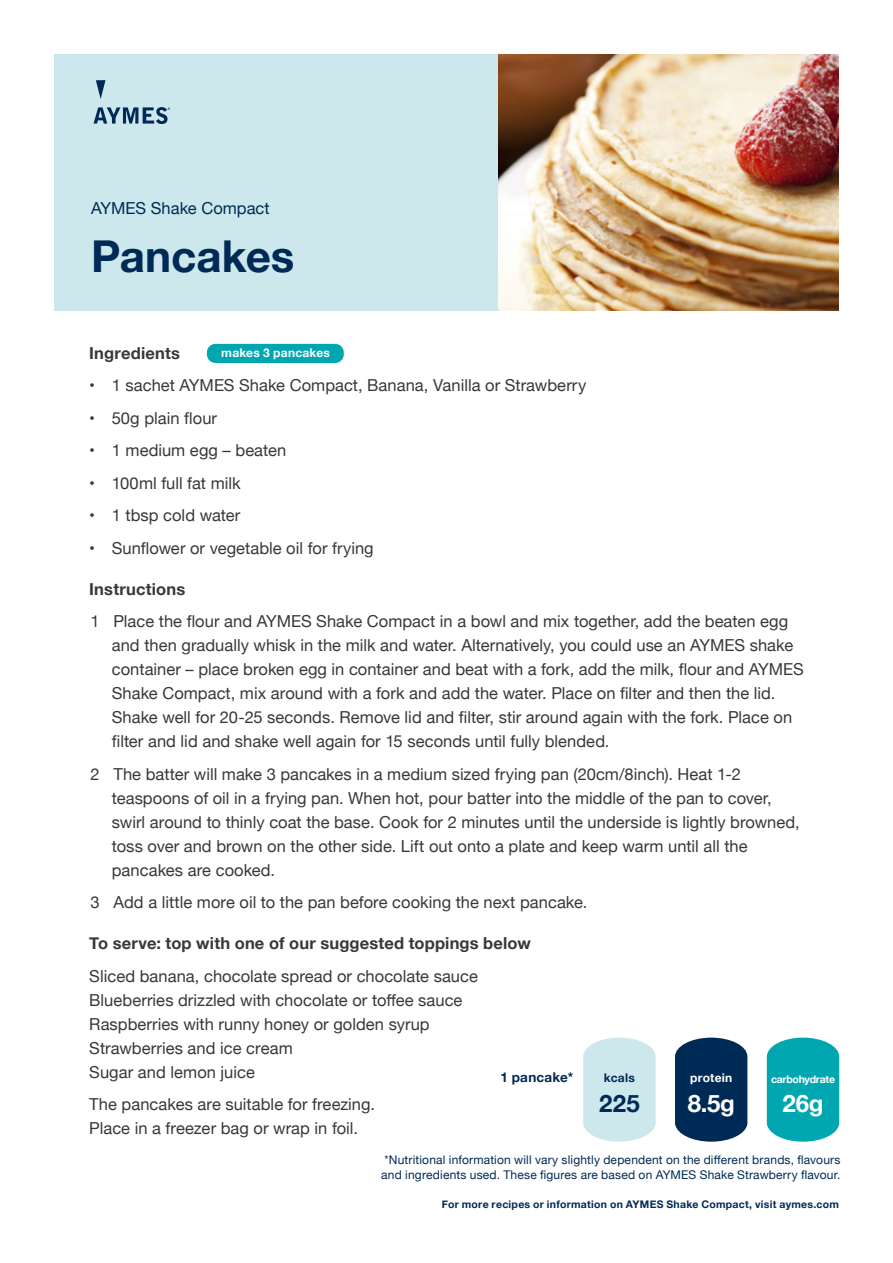
<style>
.page{position:relative;width:893px;height:1263px;background:#fff}
.page>*{position:absolute;margin:0;border:0;box-sizing:border-box;transform-origin:0 0}
.t1{font:700 43.95px "Helvetica Neue";letter-spacing:-.005em;color:#002a56}
.t2{font:700 24px "Helvetica Neue";color:#fff}
.t3{font:700 24px "Helvetica Neue";color:#002a56}
.t4{font:16.5px/24px "Helvetica Neue";color:#383839}
.t5{font:700 16.5px "Helvetica Neue";letter-spacing:.01em;color:#383839}
.t6{font:16.5px "Helvetica Neue";color:#002a56}
.t7{font:700 13.5px "Helvetica Neue";letter-spacing:.015em;color:#002a56}
.t8{font:12px/15px "Helvetica Neue";letter-spacing:.015em;color:#002a56}
.t9{font:700 12px "Helvetica Neue";letter-spacing:.02em;color:#fff}
.t10{font:700 12px "Helvetica Neue";letter-spacing:.02em;color:#002a56}
.t11{font:700 10.5px "Helvetica Neue";letter-spacing:.025em;color:#002a56}
.t12{font:700 10.5px "Helvetica Neue";letter-spacing:-.025em;color:#fff}
</style>
<div class="page">
<div style="left:54px;top:54px;width:566px;height:256px;background:#cce8ec"></div>
<svg style="left:93px;top:80px;width:78px;height:44px"></svg>
<img style="left:499px;top:54px;width:340px;height:257px">
<svg style="left:767px;top:1037px;width:72px;height:105px;background:#15aeb7"></svg>
<svg style="left:675px;top:1037px;width:72px;height:105px;background:#153c64"></svg>
<svg style="left:583px;top:1037px;width:73px;height:105px;background:#d0eaed"></svg>
<div style="left:207px;top:344px;width:137px;height:19px;background:#00a7b1;border-radius:9px"></div>
<p class="t6" style="left:91px;top:196px;width:180px">AYMES Shake Compact</p>
<h1 class="t1" style="left:91px;top:222px;width:205px">Pancakes</h1>
<p class="t5" style="left:89px;top:340px;width:92px">Ingredients</p>
<p class="t4" style="left:89px;top:374px;width:498px">• 1 sachet AYMES Shake Compact, Banana, Vanilla or Strawberry</p>
<p class="t4" style="left:89px;top:407px;width:129px">• 50g plain flour</p>
<p class="t4" style="left:89px;top:439px;width:198px">• 1 medium egg – beaten</p>
<p class="t4" style="left:89px;top:472px;width:153px">• 100ml full fat milk</p>
<p class="t4" style="left:89px;top:504px;width:153px">• 1 tbsp cold water</p>
<p class="t4" style="left:89px;top:537px;width:286px">• Sunflower or vegetable oil for frying</p>
<p class="t5" style="left:89px;top:576px;width:97px">Instructions</p>
<p class="t4" style="left:112px;top:610px;width:693px;text-indent:-21px">1 Place the flour and AYMES Shake Compact in a bowl and mix together, add the beaten egg and then gradually whisk in the milk and water. Alternatively, you could use an AYMES shake container – place broken egg in container and beat with a fork, add the milk, flour and AYMES Shake Compact, mix around with a fork and add the water. Place on filter and then the lid.<br>Shake well for 20-25 seconds. Remove lid and filter, stir around again with the fork. Place on filter and lid and shake well again for 15 seconds until fully blended.</p>
<p class="t4" style="left:112px;top:763px;width:689px;text-indent:-21px">2 The batter will make 3 pancakes in a medium sized frying pan (20cm/8inch). Heat 1-2 teaspoons of oil in a frying pan. When hot, pour batter into the middle of the pan to cover, swirl around to thinly coat the base. Cook for 2 minutes until the underside is lightly browned, toss over and brown on the other side. Lift out onto a plate and keep warm until all the pancakes are cooked.</p>
<p class="t4" style="left:91px;top:891px;width:498px">3 Add a little more oil to the pan before cooking the next pancake.</p>
<p class="t5" style="left:89px;top:930px;width:443px">To serve: top with one of our suggested toppings below</p>
<p class="t4" style="left:89px;top:965px;width:390px">Sliced banana, chocolate spread or chocolate sauce Blueberries drizzled with chocolate or toffee sauce Raspberries with runny honey or golden syrup Strawberries and ice cream<br>Sugar and lemon juice</p>
<p class="t4" style="left:89px;top:1093px;width:287px">The pancakes are suitable for freezing.<br>Place in a freezer bag or wrap in foil.</p>
<p class="t9" style="left:221px;top:343px;width:110px">makes 3 pancakes</p>
<p class="t7" style="left:501px;top:1066px;width:74px">1 pancake*</p>
<p class="t10" style="left:604px;top:1068px;width:32px">kcals</p>
<h2 class="t3" style="left:599px;top:1084px;width:42px">225</h2>
<p class="t9" style="left:690px;top:1068px;width:44px">protein</p>
<h2 class="t2" style="left:688px;top:1084px;width:49px">8.5g</h2>
<p class="t12" style="left:771px;top:1070px;width:66px">carbohydrate</p>
<h2 class="t2" style="left:783px;top:1084px;width:42px">26g</h2>
<p class="t8" style="left:381px;top:1153px;width:461px">*Nutritional information will vary slightly dependent on the different brands, flavours and ingredients used. These figures are based on AYMES Shake Strawberry flavour.</p>
<p class="t11" style="left:442px;top:1196px;width:399px">For more recipes or information on AYMES Shake Compact, visit aymes.com</p>
</div>
